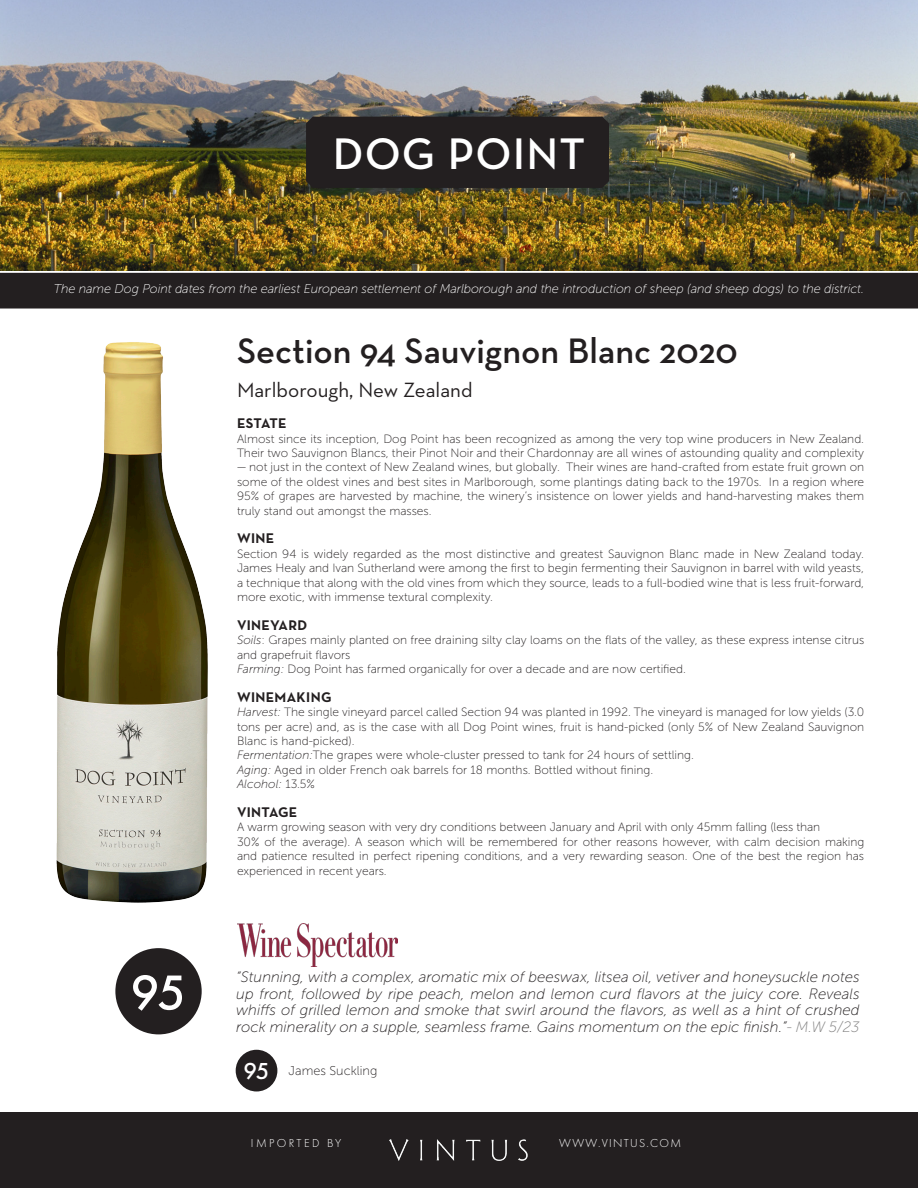
<style>
.page{position:relative;width:918px;height:1188px;background:#fff}
.page>*{position:absolute;margin:0;border:0;box-sizing:border-box;transform-origin:0 0}
.t1{font:500 51px "Futura PT";color:#fff}
.t2{font:600 45px "Neutraface Text";letter-spacing:.025em;color:#fff}
.t3{font:600 36px "Neutraface Text";color:#231f20}
.t4{font:500 24px "Futura PT";color:#fff}
.t5{font:21px "Neutraface Text";color:#231f20}
.t6{font:italic 15px/16.5px "Museo Sans 100";color:#231f20;text-align:justify}
.t7{font:700 14.25px "Neutraface Text";letter-spacing:.025em;color:#231f20}
.t8{font:italic 12.75px "Museo Sans 100";letter-spacing:-.01em;color:#fff}
.t9{font:12.75px "Museo Sans 100";color:#231f20}
.t10{font:12px/14.4px "Museo Sans 100";color:#231f20;text-align:justify}
.t11{font:300 12px "Futura PT";letter-spacing:.11em;color:#fff}
.t12{font:italic 12px "Museo Sans 100";color:#231f20}
.t13{font:300 12px "Futura PT";letter-spacing:.2em;color:#fff}
.s1{font-style:italic}
.s2{font-style:normal}
.s3{color:#7f7e7e}
</style>
<div class="page">
<div style="left:236px;top:1050px;width:41px;height:41px;background:#231f20;border-radius:50%"></div>
<img style="left:238px;top:923px;width:160px;height:44px">
<img style="left:0;top:0;width:918px;height:271px">
<div style="left:1px;top:274px;width:916px;height:34px;background:#231f20"></div>
<div style="left:0;top:273px;width:918px;height:36px;border:2px solid #231f20"></div>
<div style="left:306px;top:117px;width:303px;height:71px;background:#231f20"></div>
<div style="left:0;top:1112px;width:918px;height:76px;background:#231f20"></div>
<img style="left:384px;top:1133px;width:148px;height:33px">
<img style="left:56px;top:342px;width:152px;height:561px">
<div style="left:115px;top:948px;width:87px;height:86px;background:#231f20;border-radius:50%"></div>
<p class="t2" style="left:333px;top:126px;width:254px">DOG POINT</p>
<p class="t8" style="left:54px;top:282px;width:812px">The name Dog Point dates from the earliest European settlement of Marlborough and the introduction of sheep (and sheep dogs) to the district.</p>
<p class="t3" style="left:237px;top:328px;width:502px">Section 94 Sauvignon Blanc 2020</p>
<p class="t5" style="left:237px;top:376px;width:237px">Marlborough, New Zealand</p>
<p class="t7" style="left:237px;top:414px;width:51px">ESTATE</p>
<p class="t10" style="left:237px;top:431px;width:629px">Almost since its inception, Dog Point has been recognized as among the very top wine producers in New Zealand.<br>Their two Sauvignon Blancs, their Pinot Noir and their Chardonnay are all wines of astounding quality and complexity</p>
<p class="t10" style="left:237px;top:460px;width:629px">— not just in the context of New Zealand wines, but globally. Their wines are hand-crafted from estate fruit grown on some of the oldest vines and best sites in Marlborough, some plantings dating back to the 1970s. In a region where 95% of grapes are harvested by machine, the winery’s insistence on lower yields and hand-harvesting makes them truly stand out amongst the masses.</p>
<p class="t7" style="left:237px;top:529px;width:39px">WINE</p>
<p class="t10" style="left:237px;top:547px;width:629px">Section 94 is widely regarded as the most distinctive and greatest Sauvignon Blanc made in New Zealand today.<br>James Healy and Ivan Sutherland were among the first to begin fermenting their Sauvignon in barrel with wild yeasts, a technique that along with the old vines from which they source, leads to a full-bodied wine that is less fruit-forward, more exotic, with immense textural complexity.</p>
<p class="t7" style="left:237px;top:616px;width:72px">VINEYARD</p>
<p class="t10" style="left:237px;top:633px;width:629px"><span class="s1">Soils</span>: Grapes mainly planted on free draining silty clay loams on the flats of the valley, as these express intense citrus and grapefruit flavors</p>
<p class="t10" style="left:237px;top:662px;width:451px"><span class="s1">Farming:</span> Dog Point has farmed organically for over a decade and are now certified.</p>
<p class="t7" style="left:237px;top:688px;width:96px">WINEMAKING</p>
<p class="t10" style="left:237px;top:705px;width:629px"><span class="s1">Harvest:</span> The single vineyard parcel called Section 94 was planted in 1992. The vineyard is managed for low yields (3.0 tons per acre) and, as is the case with all Dog Point wines, fruit is hand-picked (only 5% of New Zealand Sauvignon Blanc is hand-picked).</p>
<p class="t10" style="left:237px;top:748px;width:458px"><span class="s1">Fermentation:</span>The grapes were whole-cluster pressed to tank for 24 hours of settling.</p>
<p class="t10" style="left:237px;top:763px;width:418px"><span class="s1">Aging:</span> Aged in older French oak barrels for 18 months. Bottled without fining.</p>
<p class="t12" style="left:237px;top:778px;width:80px">Alcohol: <span class="s2">13.5%</span></p>
<p class="t7" style="left:237px;top:803px;width:62px">VINTAGE</p>
<p class="t10" style="left:237px;top:820px;width:585px">A warm growing season with very dry conditions between January and April with only 45mm falling (less than</p>
<p class="t10" style="left:237px;top:835px;width:629px">30% of the average). A season which will be remembered for other reasons however, with calm decision making and patience resulted in perfect ripening conditions, and a very rewarding season. One of the best the region has experienced in recent years.</p>
<p class="t1" style="left:130px;top:962px;width:57px">95</p>
<p class="t6" style="left:236px;top:969px;width:625px">“Stunning, with a complex, aromatic mix of beeswax, litsea oil, vetiver and honeysuckle notes up front, followed by ripe peach, melon and lemon curd flavors at the juicy core. Reveals whiffs of grilled lemon and smoke that swirl around the flavors, as well as a hint of crushed rock minerality on a supple, seamless frame. Gains momentum on the epic finish.”<span class="s3">- M.W 5/23</span></p>
<p class="t4" style="left:243px;top:1057px;width:28px">95</p>
<p class="t9" style="left:289px;top:1064px;width:90px">James Suckling</p>
<p class="t13" style="left:251px;top:1137px;width:92px">IMPORTED BY</p>
<p class="t11" style="left:559px;top:1137px;width:123px">WWW.VINTUS.COM</p>
</div>
